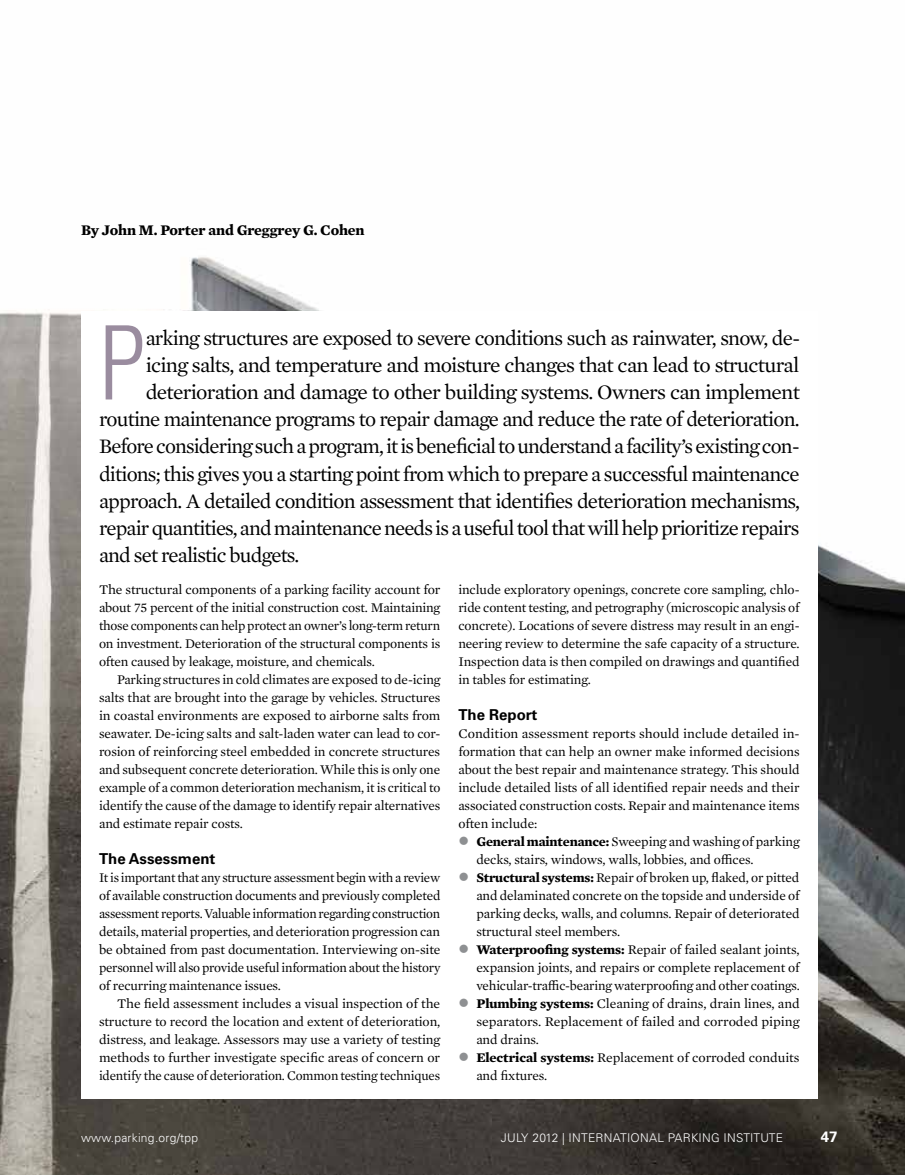
<style>
.page{position:relative;width:905px;height:1175px;background:#fff}
.page>*{position:absolute;margin:0;border:0;box-sizing:border-box;transform-origin:0 0}
.t1{font:300 condensed 102.6px "Univers LT Std";color:#9a8c9f}
.t2{font:21px "Mercury Text G1";letter-spacing:-.04em;color:#000}
.t3{font:700 15px "Mercury Text G1";letter-spacing:-.01em;color:#000}
.t4{font:700 15px "Univers LT Std";color:#000}
.t5{font:700 15px "Univers LT Std";color:#fff}
.t6{font:13.5px/18px "Mercury Text G1";letter-spacing:-.01em;color:#000;text-align:justify}
.t7{font:300 12px "Univers LT Std";letter-spacing:.02em;color:#fff}
.s1{font-weight:700}
</style>
<div class="page">
<img style="left:0;top:257px;width:904px;height:917px">
<div style="left:81px;top:310px;width:736px;height:788px;background:#fff"></div>
<p class="t3" style="left:81px;top:219px;width:285px">By John M. Porter and Greggrey G. Cohen</p>
<h1 class="t1" style="left:99px;top:302px;width:38px">P</h1>
<h2 class="t2" style="left:146px;top:323px;width:656px">arking structures are exposed to severe conditions such as rainwater, snow, de-</h2>
<h2 class="t2" style="left:146px;top:350px;width:655px">icing salts, and temperature and moisture changes that can lead to structural</h2>
<h2 class="t2" style="left:146px;top:377px;width:656px">deterioration and damage to other building systems. Owners can implement</h2>
<h2 class="t2" style="left:99px;top:404px;width:702px">routine maintenance programs to repair damage and reduce the rate of deterioration.</h2>
<h2 class="t2" style="left:99px;top:431px;width:702px">Before considering such a program, it is beneficial to understand a facility’s existing con-</h2>
<h2 class="t2" style="left:99px;top:458px;width:702px">ditions; this gives you a starting point from which to prepare a successful maintenance</h2>
<h2 class="t2" style="left:99px;top:485px;width:702px">approach. A detailed condition assessment that identifies deterioration mechanisms,</h2>
<h2 class="t2" style="left:99px;top:512px;width:702px">repair quantities, and maintenance needs is a useful tool that will help prioritize repairs</h2>
<h2 class="t2" style="left:99px;top:539px;width:202px">and set realistic budgets.</h2>
<p class="t6" style="left:99px;top:580px;width:343px">The structural components of a parking facility account for about 75 percent of the initial construction cost. Maintaining those components can help protect an owner’s long-term return on investment. Deterioration of the structural components is often caused by leakage, moisture, and chemicals.</p>
<p class="t6" style="left:99px;top:670px;width:343px;text-indent:18px">Parking structures in cold climates are exposed to de-icing salts that are brought into the garage by vehicles. Structures in coastal environments are exposed to airborne salts from seawater. De-icing salts and salt-laden water can lead to cor&shy;rosion of reinforcing steel embedded in concrete structures and subsequent concrete deterioration. While this is only one example of a common deterioration mechanism, it is critical to identify the cause of the damage to identify repair alternatives and estimate repair costs.</p>
<p class="t4" style="left:99px;top:850px;width:118px">The Assessment</p>
<p class="t6" style="left:99px;top:868px;width:343px">It is important that any structure assessment begin with a review of available construction documents and previously completed assessment reports. Valuable information regarding construction details, material properties, and deterioration progression can be obtained from past documentation. Interviewing on-site personnel will also provide useful information about the history of recurring maintenance issues.</p>
<p class="t6" style="left:99px;top:994px;width:343px;text-indent:18px">The field assessment includes a visual inspection of the structure to record the location and extent of deterioration, distress, and leakage. Assessors may use a variety of testing methods to further investigate specific areas of concern or identify the cause of deterioration. Common testing techniques</p>
<p class="t6" style="left:458px;top:580px;width:343px">include exploratory openings, concrete core sampling, chlo&shy;ride content testing, and petrography (microscopic analysis of concrete). Locations of severe distress may result in an engi&shy;neering review to determine the safe capacity of a structure.<br>Inspection data is then compiled on drawings and quantified in tables for estimating.</p>
<p class="t4" style="left:458px;top:706px;width:80px">The Report</p>
<p class="t6" style="left:458px;top:724px;width:343px">Condition assessment reports should include detailed in&shy;formation that can help an owner make informed decisions about the best repair and maintenance strategy. This should include detailed lists of all identified repair needs and their associated construction costs. Repair and maintenance items often include:</p>
<p class="t6" style="left:476px;top:832px;width:325px;text-align:left"><span class="s1">General maintenance:</span> Sweeping and washing of parking decks, stairs, windows, walls, lobbies, and offices.<br><span class="s1">Structural systems:</span> Repair of broken up, flaked, or pitted and delaminated concrete on the topside and underside of parking decks, walls, and columns. Repair of deteriorated structural steel members.<br><span class="s1">Waterproofing systems:</span> Repair of failed sealant joints, expansion joints, and repairs or complete replacement of vehicular-traffic-bearing waterproofing and other coatings.<br><span class="s1">Plumbing systems:</span> Cleaning of drains, drain lines, and separators. Replacement of failed and corroded piping and drains.<br><span class="s1">Electrical systems:</span> Replacement of corroded conduits and fixtures.</p>
<p class="t7" style="left:81px;top:1130px;width:119px">WWW.PARKING.ORG/TPP</p>
<p class="t7" style="left:501px;top:1130px;width:279px">JULY 2012 | INTERNATIONAL PARKIN G IN STITUTE</p>
<p class="t5" style="left:820px;top:1127px;width:18px">47</p>
</div>
